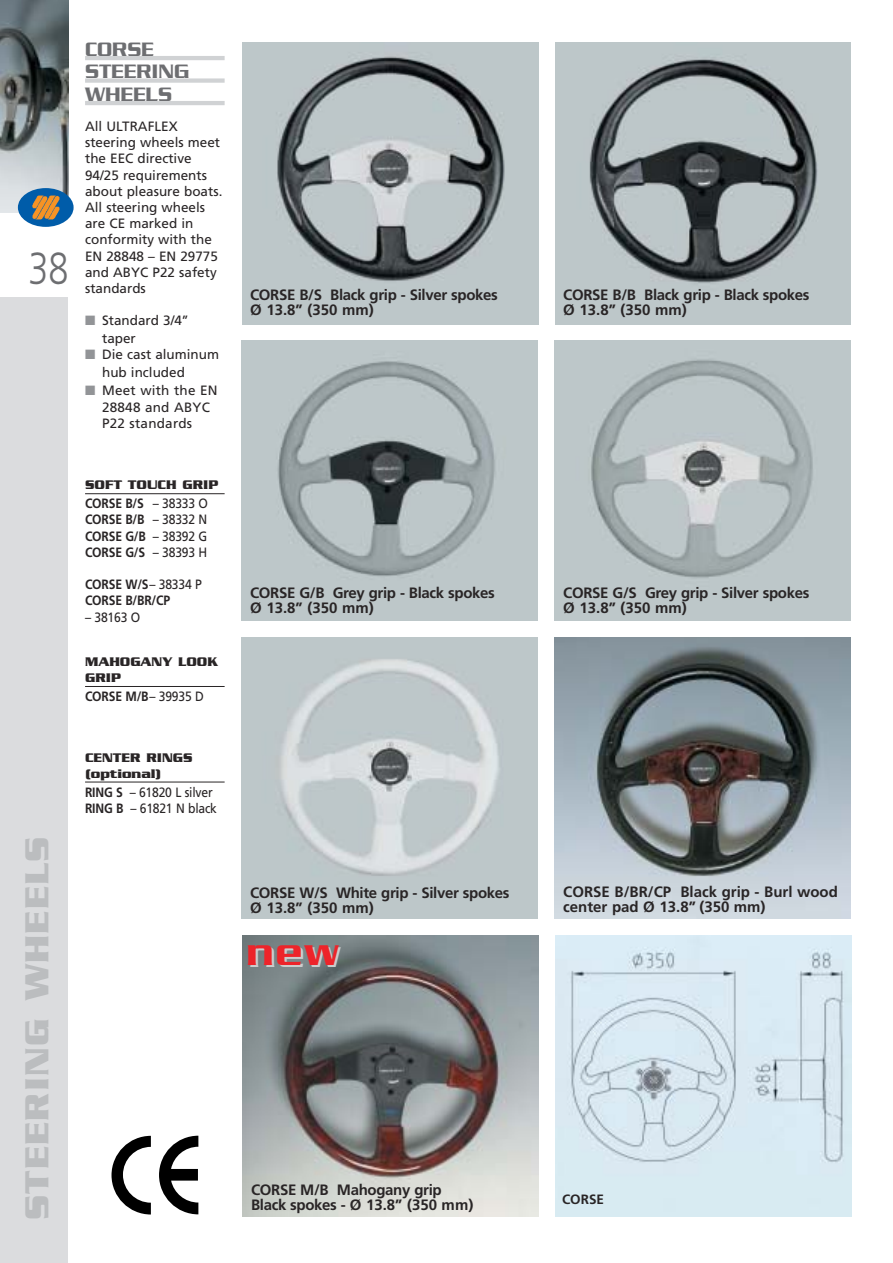
<style>
.page{position:relative;width:893px;height:1263px;background:#fff}
.page>*{position:absolute;margin:0;border:0;box-sizing:border-box;transform-origin:0 0}
.t1{font:300 45px "Frutiger";color:#6d6e71;scale:.8 1}
.t2{font:500 42px "Serpentine";color:#ed242a}
.t3{font:700 36px "Serpentine";letter-spacing:.04em;color:#bbbdbf}
.t4{font:500 21px/22.5px "Serpentine";color:#6d6e71}
.t5{font:700 15px/15px "Frutiger";letter-spacing:-.02em;color:#292526}
.t6{font:700 15px/15px "Frutiger";color:#292526}
.t7{font:13.5px/16.2px "Frutiger";color:#292526}
.t8{font:700 13.5px/16.2px "Frutiger";letter-spacing:-.015em;color:#292526;text-align:justify;scale:.9 1}
.t9{font:700 13.5px/15.8px "Serpentine";color:#292526}
.t10{font:13.5px/16.2px "Frutiger";color:#292526;scale:.9 1}
.t11{font:700 13.5px "Frutiger";letter-spacing:-.015em;color:#292526}
.s1{color:#929497}
.s2{font-weight:400}
.s3{font-weight:700}
</style>
<div class="page">
<img style="left:0;top:0;width:68px;height:213px">
<div style="left:0;top:298px;width:68px;height:965px;background:#dbdcde"></div>
<div style="left:18px;top:188px;width:56px;height:39px;background:#005ca9;border-radius:50%"></div>
<img style="left:32px;top:195px;width:28px;height:25px">
<img style="left:555px;top:43px;width:295px;height:281px">
<svg style="left:111px;top:1136px;width:40px;height:79px"></svg>
<svg style="left:159px;top:1136px;width:39px;height:78px"></svg>
<hr style="left:85px;top:56px;width:140px;height:4px;background:#d0d2d4">
<div style="left:85px;top:78px;width:140px;height:5px;background:#d0d2d4"></div>
<hr style="left:85px;top:101px;width:140px;height:4px;background:#d0d2d4">
<hr style="left:85px;top:493px;width:140px;height:1px;background:#292526">
<hr style="left:85px;top:686px;width:140px;height:1px;background:#292526">
<hr style="left:85px;top:782px;width:140px;height:1px;background:#292526">
<img style="left:242px;top:340px;width:295px;height:281px">
<img style="left:554px;top:340px;width:296px;height:281px">
<img style="left:242px;top:638px;width:295px;height:280px">
<img style="left:242px;top:935px;width:296px;height:281px">
<img style="left:554px;top:638px;width:296px;height:280px">
<img style="left:242px;top:43px;width:296px;height:281px">
<img style="left:555px;top:935px;width:296px;height:281px">
<h1 class="t1" style="left:28px;top:251px;width:52px">38</h1>
<h3 class="t4" style="left:85px;top:40px;width:106px">CORSE<br>STEERING<br>WHEELS</h3>
<p class="t7" style="left:85px;top:119px;width:139px">All ULTRAFLEX steering wheels meet the EEC directive<br>94/25 requirements about pleasure boats.<br>All steering wheels are CE marked in conformity with the<br>EN 28848 – EN 29775 and ABYC P22 safety standards</p>
<p class="t7" style="left:102px;top:313px;width:88px;line-height:17.7px;text-indent:-17px"><span class="s1">■</span> Standard 3/4’’ taper</p>
<p class="t7" style="left:102px;top:347px;width:119px;line-height:17.7px;text-indent:-17px"><span class="s1">■</span> Die cast aluminum hub included</p>
<p class="t7" style="left:102px;top:382px;width:117px;line-height:17.7px;text-indent:-17px"><span class="s1">■</span> Meet with the EN<br>28848 and ABYC</p>
<p class="t7" style="left:102px;top:417px;width:92px">P22 standards</p>
<p class="t9" style="left:85px;top:478px;width:135px">SOFT TOUCH GRIP</p>
<p class="t8" style="left:85px;top:496px;width:138px">CORSE B/S <span class="s2">– 38333 O </span>CORSE B/B <span class="s2">– 38332 N </span>CORSE G/B <span class="s2">– 38392 G </span>CORSE G/S <span class="s2">– 38393 H</span></p>
<p class="t8" style="left:85px;top:577px;width:131px">CORSE W/S<span class="s2">– 38334 P<br></span>CORSE B/BR/CP</p>
<p class="t10" style="left:85px;top:610px;width:63px">– 38163 O</p>
<p class="t9" style="left:85px;top:655px;width:134px">MAHOGANY LOOK<br>GRIP</p>
<p class="t8" style="left:85px;top:689px;width:133px">CORSE M/B<span class="s2">– 39935 D</span></p>
<h3 class="t3" style="left:26px;top:1220px;width:385px;rotate:-90deg">STEERING WHEELS</h3>
<p class="t9" style="left:85px;top:751px;width:109px">CENTER RINGS (optional)</p>
<p class="t10" style="left:85px;top:785px;width:148px"><span class="s3">RING S</span> – 61820 L silver<br><span class="s3">RING B</span> – 61821 N black</p>
<p class="t5" style="left:250px;top:289px;width:249px">CORSE B/S Black grip - Silver spokes<br>Ø 13.8” (350 mm)</p>
<p class="t5" style="left:563px;top:289px;width:248px">CORSE B/B Black grip - Black spokes<br>Ø 13.8” (350 mm)</p>
<p class="t5" style="left:250px;top:586px;width:246px">CORSE G/B Grey grip - Black spokes<br>Ø 13.8” (350 mm)</p>
<p class="t5" style="left:563px;top:586px;width:247px">CORSE G/S Grey grip - Silver spokes<br>Ø 13.8” (350 mm)</p>
<p class="t5" style="left:250px;top:886px;width:261px">CORSE W/S White grip - Silver spokes<br>Ø 13.8” (350 mm)</p>
<h2 class="t2" style="left:247px;top:938px;width:94px">new</h2>
<p class="t6" style="left:563px;top:885px;width:276px">CORSE B/BR/CP Black grip - Burl wood center pad Ø 13.8” (350 mm)</p>
<p class="t5" style="left:251px;top:1184px;width:224px">CORSE M/B Mahogany grip<br>Black spokes - Ø 13.8” (350 mm)</p>
<p class="t11" style="left:562px;top:1194px;width:44px">CORSE</p>
</div>
